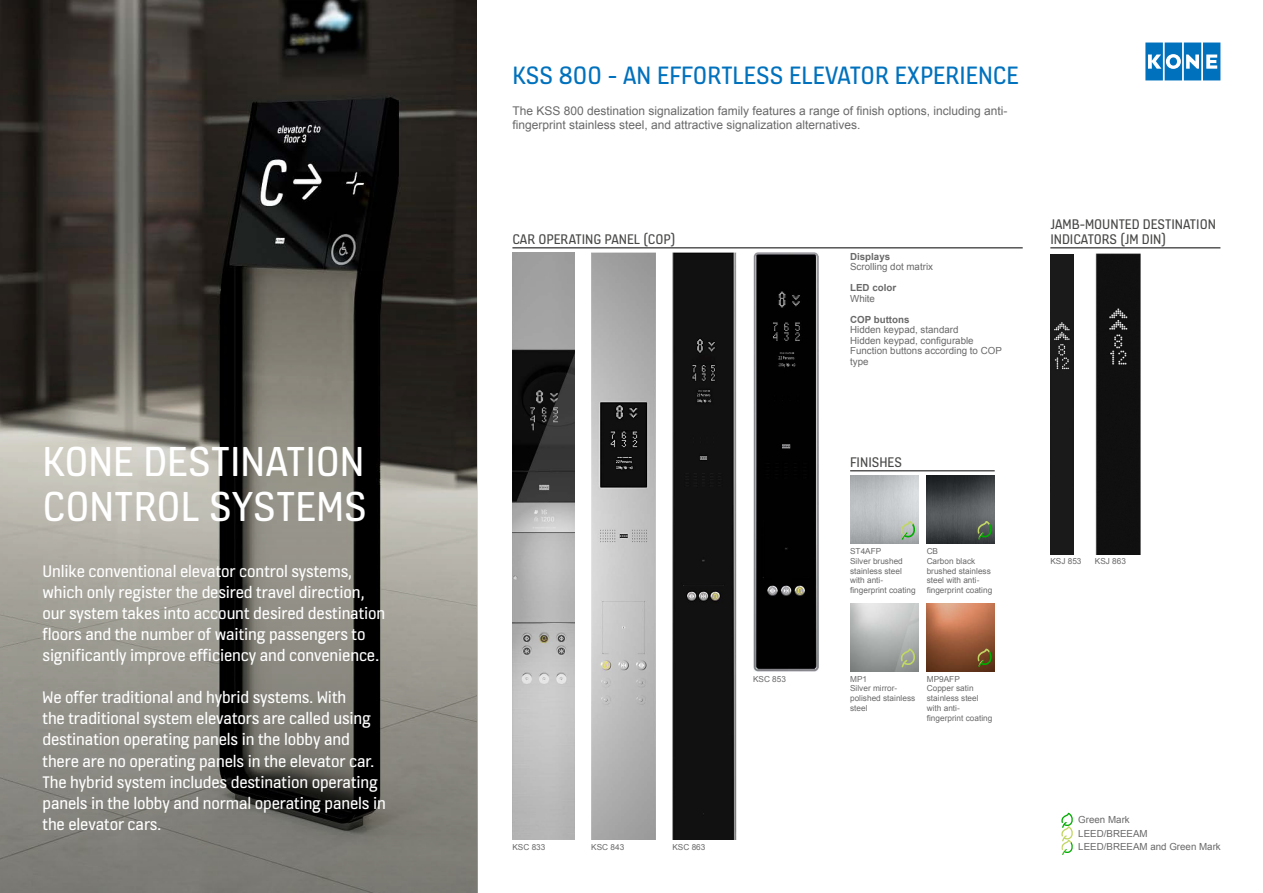
<style>
.page{position:relative;width:1263px;height:893px;background:#fff}
.page>*{position:absolute;margin:0;border:0;box-sizing:border-box;transform-origin:0 0}
.t1{font:45px/45px "KONE Information v 13";color:#fff}
.t2{font:27px "KONE Information";color:#0071bd}
.t3{font:18px/21px "KONE Information v 13";letter-spacing:-.01em;color:#fff}
.t4{font:15px/15px "KONE Information";color:#494948}
.t5{font:12px/13.5px "Arial";color:#6a6969}
.t6{font:9.75px/10.5px "Arial";color:#6a6969}
.t7{font:700 9.75px "Arial";color:#6a6969}
.t8{font:8.25px/9.8px "Arial";color:#6a6969}
</style>
<div class="page">
<img style="left:0;top:0;width:476px;height:270px">
<svg style="left:0;top:270px;width:477px;height:623px;background:#74716a"></svg>
<svg style="left:1145px;top:43px;width:75px;height:37px"></svg>
<hr style="left:850px;top:471px;width:145px;height:1px;background:#000">
<hr style="left:512px;top:248px;width:511px;height:1px;background:#000">
<hr style="left:1050px;top:248px;width:170px;height:1px;background:#000">
<img style="left:591px;top:253px;width:65px;height:587px">
<img style="left:512px;top:253px;width:63px;height:587px">
<img style="left:672px;top:253px;width:64px;height:587px">
<img style="left:753px;top:253px;width:65px;height:418px">
<div style="left:1050px;top:254px;width:23px;height:301px;background:#1a1a1a"></div>
<img style="left:1095px;top:253px;width:45px;height:302px">
<svg style="left:1061px;top:813px;width:12px;height:42px"></svg>
<svg style="left:901px;top:648px;width:14px;height:19px"></svg>
<svg style="left:901px;top:521px;width:14px;height:19px"></svg>
<img style="left:927px;top:476px;width:68px;height:68px">
<svg style="left:977px;top:521px;width:15px;height:19px"></svg>
<img style="left:927px;top:603px;width:68px;height:68px">
<svg style="left:977px;top:648px;width:15px;height:19px"></svg>
<h1 class="t1" style="left:43px;top:437px;width:326px">KONE DESTINATION<br>CONTROL SYSTEMS</h1>
<p class="t3" style="left:43px;top:560px;width:344px">Unlike conventional elevator control systems, which only register the desired travel direction, our system takes into account desired destination floors and the number of waiting passengers to significantly improve efficiency and convenience.</p>
<p class="t3" style="left:43px;top:686px;width:345px">We offer traditional and hybrid systems. With<br>the traditional system elevators are called using destination operating panels in the lobby and there are no operating panels in the elevator car.<br>The hybrid system includes destination operating panels in the lobby and normal operating panels in the elevator cars.</p>
<h2 class="t2" style="left:512px;top:58px;width:508px">KSS 800 - AN EFFORTLESS ELEVATOR EXPERIENCE</h2>
<p class="t5" style="left:512px;top:104px;width:496px">The KSS 800 destination signalization family features a range of finish options, including anti&shy;fingerprint stainless steel, and attractive signalization alternatives.</p>
<p class="t4" style="left:512px;top:231px;width:164px">CAR OPERATING PANEL (COP)</p>
<p class="t7" style="left:850px;top:250px;width:42px">Displays</p>
<p class="t6" style="left:850px;top:262px;width:84px">Scrolling dot matrix</p>
<p class="t7" style="left:850px;top:282px;width:48px">LED color</p>
<p class="t6" style="left:850px;top:293px;width:26px">White</p>
<p class="t7" style="left:850px;top:313px;width:61px">COP buttons</p>
<p class="t6" style="left:850px;top:325px;width:153px">Hidden keypad, standard<br>Hidden keypad, configurable<br>Function buttons according to COP type</p>
<p class="t4" style="left:1050px;top:216px;width:167px">JAMB-MOUNTED DESTINATION<br>INDICATORS (JM DIN)</p>
<p class="t8" style="left:753px;top:674px;width:35px">KSC 853</p>
<p class="t4" style="left:850px;top:454px;width:53px">FINISHES</p>
<p class="t8" style="left:850px;top:546px;width:67px">ST4AFP<br>Silver brushed stainless steel with anti&shy;fingerprint coating</p>
<p class="t8" style="left:927px;top:546px;width:67px">CB<br>Carbon black brushed stainless steel with anti&shy;fingerprint coating</p>
<p class="t8" style="left:850px;top:674px;width:67px">MP1<br>Silver mirror&shy;polished stainless steel</p>
<p class="t8" style="left:927px;top:674px;width:67px">MP9AFP<br>Copper satin stainless steel with anti&shy;fingerprint coating</p>
<p class="t8" style="left:1050px;top:557px;width:33px">KSJ 853</p>
<p class="t8" style="left:1095px;top:557px;width:33px">KSJ 863</p>
<p class="t8" style="left:512px;top:842px;width:35px">KSC 833</p>
<p class="t8" style="left:591px;top:842px;width:35px">KSC 843</p>
<p class="t8" style="left:672px;top:842px;width:35px">KSC 863</p>
<p class="t6" style="left:1078px;top:813px;width:144px;line-height:13.5px">Green Mark<br>LEED/BREEAM<br>LEED/BREEAM and Green Mark</p>
</div>
